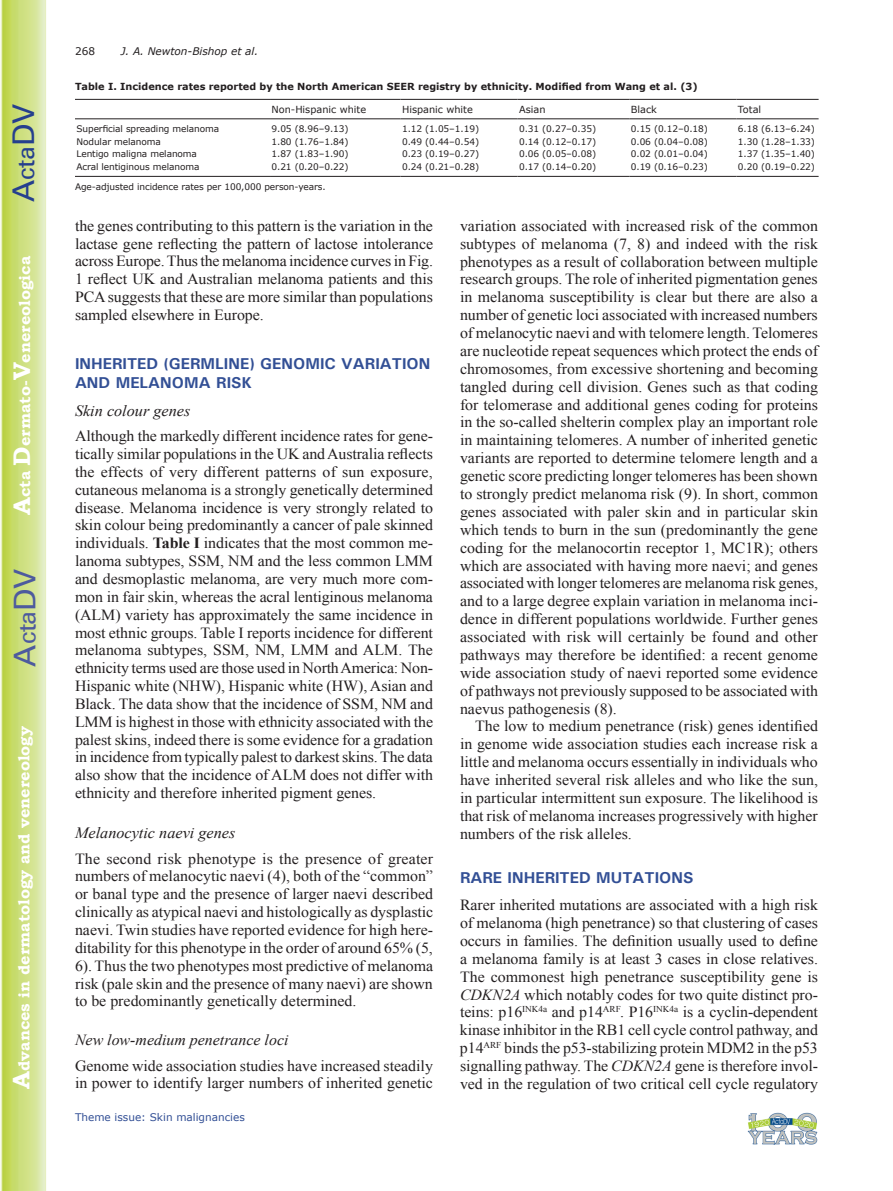
<style>
.page{position:relative;width:893px;height:1191px;background:#fff}
.page>*{position:absolute;margin:0;border:0;box-sizing:border-box;transform-origin:0 0}
.t1{font:30px "Univers";color:#4d5a9e}
.t2{font:30px "Univers";color:#253f8e}
.t3{font:700 15.75px/18.9px "Univers";color:#324f95}
.t4{font:700 15.75px "Bookman Old Style";color:#fff}
.t5{font:italic 15.75px "Times New Roman";color:#231f20}
.t6{font:15.45px/17.9px "Times New Roman";letter-spacing:-.005em;color:#231f20;text-align:justify}
.t7{font:italic 15.45px "Times New Roman";color:#231f20}
.t8{font:10.5px "Verdana";color:#324f95}
.t9{font:italic 10.5px "Verdana";color:#231f20}
.t10{font:10.5px "Verdana";color:#231f20}
.t11{font:700 9.75px "Verdana";color:#231f20}
.t12{font:9.75px "Verdana";color:#231f20}
.t13{font:9px "Verdana";letter-spacing:-.01em;color:#231f20}
.s1{font-size:24px}
.s2{font-weight:700}
.s3{font-style:italic}
</style>
<div class="page">
<svg style="left:1px;top:0;width:45px;height:1191px;background:#cfe084"></svg>
<img style="left:747px;top:1113px;width:71px;height:31px">
<hr style="left:75px;top:99px;width:195px;height:1px;background:#231f20">
<hr style="left:270px;top:99px;width:130px;height:1px;background:#231f20">
<hr style="left:400px;top:99px;width:118px;height:1px;background:#231f20">
<hr style="left:518px;top:99px;width:111px;height:1px;background:#231f20">
<hr style="left:629px;top:99px;width:107px;height:1px;background:#231f20">
<hr style="left:736px;top:99px;width:83px;height:1px;background:#231f20">
<hr style="left:75px;top:118px;width:195px;height:1px;background:#231f20">
<hr style="left:270px;top:118px;width:130px;height:1px;background:#231f20">
<hr style="left:400px;top:118px;width:118px;height:1px;background:#231f20">
<hr style="left:518px;top:118px;width:111px;height:1px;background:#231f20">
<hr style="left:629px;top:118px;width:107px;height:1px;background:#231f20">
<hr style="left:736px;top:118px;width:83px;height:1px;background:#231f20">
<hr style="left:75px;top:176px;width:195px;height:1px;background:#231f20">
<hr style="left:270px;top:176px;width:130px;height:1px;background:#231f20">
<hr style="left:400px;top:176px;width:118px;height:1px;background:#231f20">
<hr style="left:518px;top:176px;width:111px;height:1px;background:#231f20">
<hr style="left:629px;top:176px;width:107px;height:1px;background:#231f20">
<hr style="left:736px;top:176px;width:83px;height:1px;background:#231f20">
<h1 class="t2" style="left:6px;top:202px;width:100px;rotate:-90deg">A<span class="s1">cta</span>DV</h1>
<p class="t4" style="left:15px;top:515px;width:260px;rotate:-90deg"><span class="s1">A</span>cta <span class="s1">D</span>ermato-<span class="s1">V</span>enereologica</p>
<h1 class="t1" style="left:7px;top:666px;width:100px;rotate:-90deg">A<span class="s1">cta</span>DV</h1>
<p class="t4" style="left:15px;top:1088px;width:364px;rotate:-90deg"><span class="s1">A</span>dvances in dermatology and venereology</p>
<p class="t10" style="left:75px;top:44px;width:22px">268</p>
<p class="t9" style="left:121px;top:44px;width:139px">J. A. Newton-Bishop et al.</p>
<p class="t11" style="left:75px;top:80px;width:624px">Table I. Incidence rates reported by the North American SEER registry by ethnicity. Modified from Wang et al. (3)</p>
<p class="t12" style="left:272px;top:103px;width:96px">Non-Hispanic white</p>
<p class="t12" style="left:402px;top:103px;width:72px">Hispanic white</p>
<p class="t12" style="left:519px;top:103px;width:28px">Asian</p>
<p class="t12" style="left:631px;top:103px;width:28px">Black</p>
<p class="t12" style="left:738px;top:103px;width:25px">Total</p>
<p class="t13" style="left:76px;top:123px;width:144px">Superficial spreading melanoma</p>
<p class="t13" style="left:272px;top:123px;width:79px">9.05 (8.96–9.13)</p>
<p class="t13" style="left:402px;top:123px;width:79px">1.12 (1.05–1.19)</p>
<p class="t13" style="left:519px;top:123px;width:79px">0.31 (0.27–0.35)</p>
<p class="t13" style="left:631px;top:123px;width:79px">0.15 (0.12–0.18)</p>
<p class="t13" style="left:738px;top:123px;width:79px">6.18 (6.13–6.24)</p>
<p class="t13" style="left:76px;top:136px;width:86px">Nodular melanoma</p>
<p class="t13" style="left:272px;top:136px;width:79px">1.80 (1.76–1.84)</p>
<p class="t13" style="left:402px;top:136px;width:79px">0.49 (0.44–0.54)</p>
<p class="t13" style="left:519px;top:136px;width:79px">0.14 (0.12–0.17)</p>
<p class="t13" style="left:631px;top:136px;width:79px">0.06 (0.04–0.08)</p>
<p class="t13" style="left:738px;top:136px;width:79px">1.30 (1.28–1.33)</p>
<p class="t13" style="left:76px;top:148px;width:122px">Lentigo maligna melanoma</p>
<p class="t13" style="left:272px;top:148px;width:79px">1.87 (1.83–1.90)</p>
<p class="t13" style="left:402px;top:148px;width:79px">0.23 (0.19–0.27)</p>
<p class="t13" style="left:519px;top:148px;width:79px">0.06 (0.05–0.08)</p>
<p class="t13" style="left:631px;top:148px;width:79px">0.02 (0.01–0.04)</p>
<p class="t13" style="left:738px;top:148px;width:79px">1.37 (1.35–1.40)</p>
<p class="t13" style="left:76px;top:161px;width:124px">Acral lentiginous melanoma</p>
<p class="t13" style="left:272px;top:161px;width:79px">0.21 (0.20–0.22)</p>
<p class="t13" style="left:402px;top:161px;width:79px">0.24 (0.21–0.28)</p>
<p class="t13" style="left:519px;top:161px;width:79px">0.17 (0.14–0.20)</p>
<p class="t13" style="left:631px;top:161px;width:79px">0.19 (0.16–0.23)</p>
<p class="t13" style="left:738px;top:161px;width:79px">0.20 (0.19–0.22)</p>
<p class="t13" style="left:75px;top:181px;width:252px">Age-adjusted incidence rates per 100,000 person-years.</p>
<p class="t6" style="left:75px;top:216px;width:360px">the genes contributing to this pattern is the variation in the lactase gene reflecting the pattern of lactose intolerance across Europe. Thus the melanoma incidence curves in Fig.<br>1 reflect UK and Australian melanoma patients and this PCA suggests that these are more similar than populations sampled elsewhere in Europe.</p>
<p class="t3" style="left:75px;top:354px;width:357px">INHERITED (GERMLINE) GENOMIC VARIATION<br>AND MELANOMA RISK</p>
<p class="t5" style="left:75px;top:399px;width:117px">Skin colour genes</p>
<p class="t6" style="left:75px;top:427px;width:360px">Although the markedly different incidence rates for gene&shy;tically similar populations in the UK and Australia reflects the effects of very different patterns of sun exposure, cutaneous melanoma is a strongly genetically determined disease. Melanoma incidence is very strongly related to skin colour being predominantly a cancer of pale skinned individuals. <span class="s2">Table I</span> indicates that the most common me&shy;lanoma subtypes, SSM, NM and the less common LMM and desmoplastic melanoma, are very much more com&shy;mon in fair skin, whereas the acral lentiginous melanoma (ALM) variety has approximately the same incidence in most ethnic groups. Table I reports incidence for different melanoma subtypes, SSM, NM, LMM and ALM. The ethnicity terms used are those used in North America: Non-Hispanic white (NHW), Hispanic white (HW), Asian and Black. The data show that the incidence of SSM, NM and LMM is highest in those with ethnicity associated with the palest skins, indeed there is some evidence for a gradation in incidence from typically palest to darkest skins. The data also show that the incidence of ALM does not differ with ethnicity and therefore inherited pigment genes.</p>
<p class="t5" style="left:75px;top:822px;width:162px">Melanocytic naevi genes</p>
<p class="t6" style="left:75px;top:849px;width:360px">The second risk phenotype is the presence of greater numbers of melanocytic naevi (4), both of the “common” or banal type and the presence of larger naevi described clinically as atypical naevi and histologically as dysplastic naevi. Twin studies have reported evidence for high here&shy;ditability for this phenotype in the order of around 65% (5, 6). Thus the two phenotypes most predictive of melanoma risk (pale skin and the presence of many naevi) are shown to be predominantly genetically determined.</p>
<p class="t7" style="left:75px;top:1029px;width:215px">New low-medium penetrance loci</p>
<p class="t6" style="left:75px;top:1056px;width:360px">Genome wide association studies have increased steadily in power to identify larger numbers of inherited genetic</p>
<p class="t8" style="left:75px;top:1110px;width:171px">Theme issue: Skin malignancies</p>
<p class="t6" style="left:460px;top:216px;width:360px">variation associated with increased risk of the common subtypes of melanoma (7, 8) and indeed with the risk phenotypes as a result of collaboration between multiple research groups. The role of inherited pigmentation genes in melanoma susceptibility is clear but there are also a number of genetic loci associated with increased numbers of melanocytic naevi and with telomere length. Telomeres are nucleotide repeat sequences which protect the ends of chromosomes, from excessive shortening and becoming tangled during cell division. Genes such as that coding for telomerase and additional genes coding for proteins in the so-called shelterin complex play an important role in maintaining telomeres. A number of inherited genetic variants are reported to determine telomere length and a genetic score predicting longer telomeres has been shown to strongly predict melanoma risk (9). In short, common genes associated with paler skin and in particular skin which tends to burn in the sun (predominantly the gene coding for the melanocortin receptor 1, MC1R); others which are associated with having more naevi; and genes associated with longer telomeres are melanoma risk genes, and to a large degree explain variation in melanoma inci&shy;dence in different populations worldwide. Further genes associated with risk will certainly be found and other pathways may therefore be identified: a recent genome wide association study of naevi reported some evidence of pathways not previously supposed to be associated with naevus pathogenesis (8).</p>
<p class="t6" style="left:460px;top:717px;width:360px;text-indent:15px">The low to medium penetrance (risk) genes identified in genome wide association studies each increase risk a little and melanoma occurs essentially in individuals who have inherited several risk alleles and who like the sun, in particular intermittent sun exposure. The likelihood is that risk of melanoma increases progressively with higher numbers of the risk alleles.</p>
<p class="t3" style="left:460px;top:868px;width:235px">RARE INHERITED MUTATIONS</p>
<p class="t6" style="left:460px;top:895px;width:360px">Rarer inherited mutations are associated with a high risk of melanoma (high penetrance) so that clustering of cases occurs in families. The definition usually used to define a melanoma family is at least 3 cases in close relatives.<br>The commonest high penetrance susceptibility gene is <span class="s3">CDKN2A</span> which notably codes for two quite distinct pro&shy;teins: p16<sup>INK4a</sup> and p14<sup>ARF</sup>. P16<sup>INK4a</sup> is a cyclin-dependent kinase inhibitor in the RB1 cell cycle control pathway, and p14<sup>ARF</sup> binds the p53-stabilizing protein MDM2 in the p53 signalling pathway. The <span class="s3">CDKN2A</span> gene is therefore invol&shy;ved in the regulation of two critical cell cycle regulatory</p>
</div>
